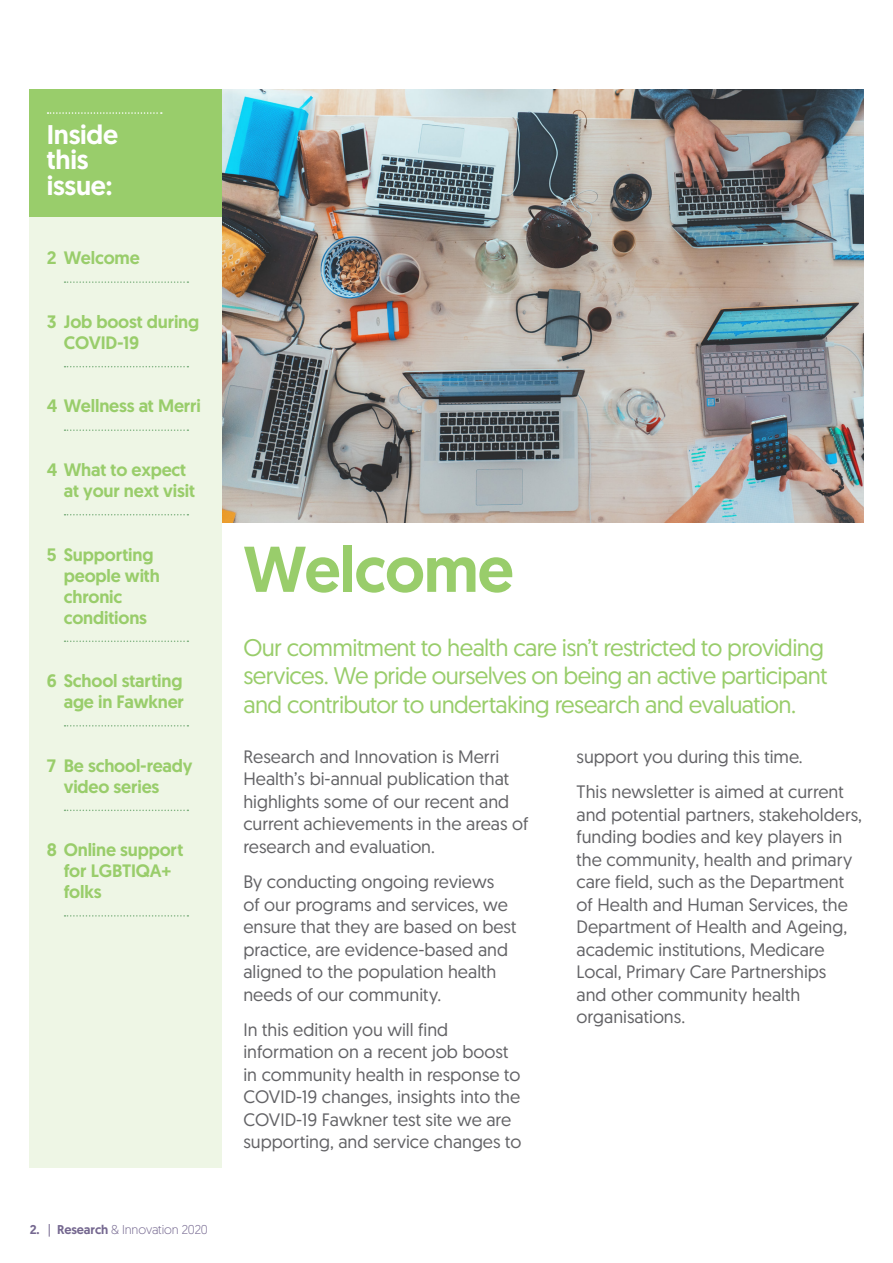
<style>
.page{position:relative;width:893px;height:1263px;background:#fff}
.page>*{position:absolute;margin:0;border:0;box-sizing:border-box;transform-origin:0 0}
.Heading_A{font:500 64.5px "Geomanist";letter-spacing:-.015em;color:#99cd6b}
.Inside_this_issue_te{font:500 27px/25.5px "Geomanist";letter-spacing:-.01em;color:#fff}
.Introduction{font:24px/28.5px "Geomanist";letter-spacing:-.025em;color:#99cd6b}
.Body_A{font:18px/22.5px "Geomanist";color:#636366}
.IFC_TOC{font:500 18px/21px "Geomanist";letter-spacing:-.01em;color:#99cd6b}
.t1{font:300 12.75px "Geomanist";letter-spacing:-.01em;color:#756890}
.s1{font-weight:500}
.s2{font-weight:400}
</style>
<div class="page">
<div style="left:30px;top:89px;width:192px;height:130px;background:#99cd6b"></div>
<svg style="left:48px;top:112px;width:114px;height:2px"></svg>
<img style="left:222px;top:89px;width:641px;height:433px">
<div style="left:30px;top:217px;width:192px;height:950px;background:#eef6e5"></div>
<svg style="left:65px;top:281px;width:123px;height:2px"></svg>
<svg style="left:65px;top:366px;width:123px;height:1px"></svg>
<svg style="left:65px;top:429px;width:123px;height:2px"></svg>
<svg style="left:65px;top:514px;width:123px;height:1px"></svg>
<svg style="left:65px;top:640px;width:123px;height:2px"></svg>
<svg style="left:65px;top:725px;width:123px;height:1px"></svg>
<svg style="left:65px;top:809px;width:123px;height:2px"></svg>
<svg style="left:65px;top:915px;width:123px;height:2px"></svg>
<p class="Inside_this_issue_te" style="left:47px;top:121px;width:73px">Inside this issue:</p>
<p class="IFC_TOC" style="left:47px;top:247px;width:94px">2 Welcome</p>
<p class="IFC_TOC" style="left:64px;top:311px;width:137px;text-indent:-17px">3 Job boost during<br>COVID-19</p>
<p class="IFC_TOC" style="left:47px;top:395px;width:156px">4 Wellness at Merri</p>
<p class="IFC_TOC" style="left:64px;top:459px;width:133px;text-indent:-17px">4 What to expect at your next visit</p>
<p class="IFC_TOC" style="left:64px;top:543px;width:98px;text-indent:-17px">5 Supporting people with chronic conditions</p>
<p class="IFC_TOC" style="left:47px;top:670px;width:139px;text-align:right">6 School starting age in Fawkner</p>
<p class="IFC_TOC" style="left:64px;top:754px;width:130px;text-indent:-17px">7 Be school-ready video series</p>
<p class="IFC_TOC" style="left:64px;top:839px;width:121px;text-indent:-17px">8 Online support for LGBTIQA+ folks</p>
<p class="t1" style="left:30px;top:1221px;width:180px"><span class="s1">2.</span> <span class="s2">|</span> <span class="s1">Research</span> &amp; Innovation 2020</p>
<p class="Heading_A" style="left:243px;top:526px;width:272px">Welcome</p>
<p class="Introduction" style="left:243px;top:632px;width:585px">Our commitment to health care isn’t restricted to providing services. We pride ourselves on being an active participant and contributor to undertaking research and evaluation.</p>
<p class="Body_A" style="left:243px;top:745px;width:286px">Research and Innovation is Merri Health’s bi-annual publication that highlights some of our recent and current achievements in the areas of research and evaluation.</p>
<p class="Body_A" style="left:243px;top:870px;width:274px">By conducting ongoing reviews<br>of our programs and services, we ensure that they are based on best practice, are evidence-based and aligned to the population health needs of our community.</p>
<p class="Body_A" style="left:243px;top:1018px;width:280px">In this edition you will find information on a recent job boost in community health in response to COVID-19 changes, insights into the COVID-19 Fawkner test site we are supporting, and service changes to</p>
<p class="Body_A" style="left:576px;top:745px;width:228px">support you during this time.</p>
<p class="Body_A" style="left:576px;top:780px;width:287px">This newsletter is aimed at current and potential partners, stakeholders, funding bodies and key players in the community, health and primary care field, such as the Department of Health and Human Services, the<br>Department of Health and Ageing, academic institutions, Medicare<br>Local, Primary Care Partnerships<br>and other community health organisations.</p>
</div>
